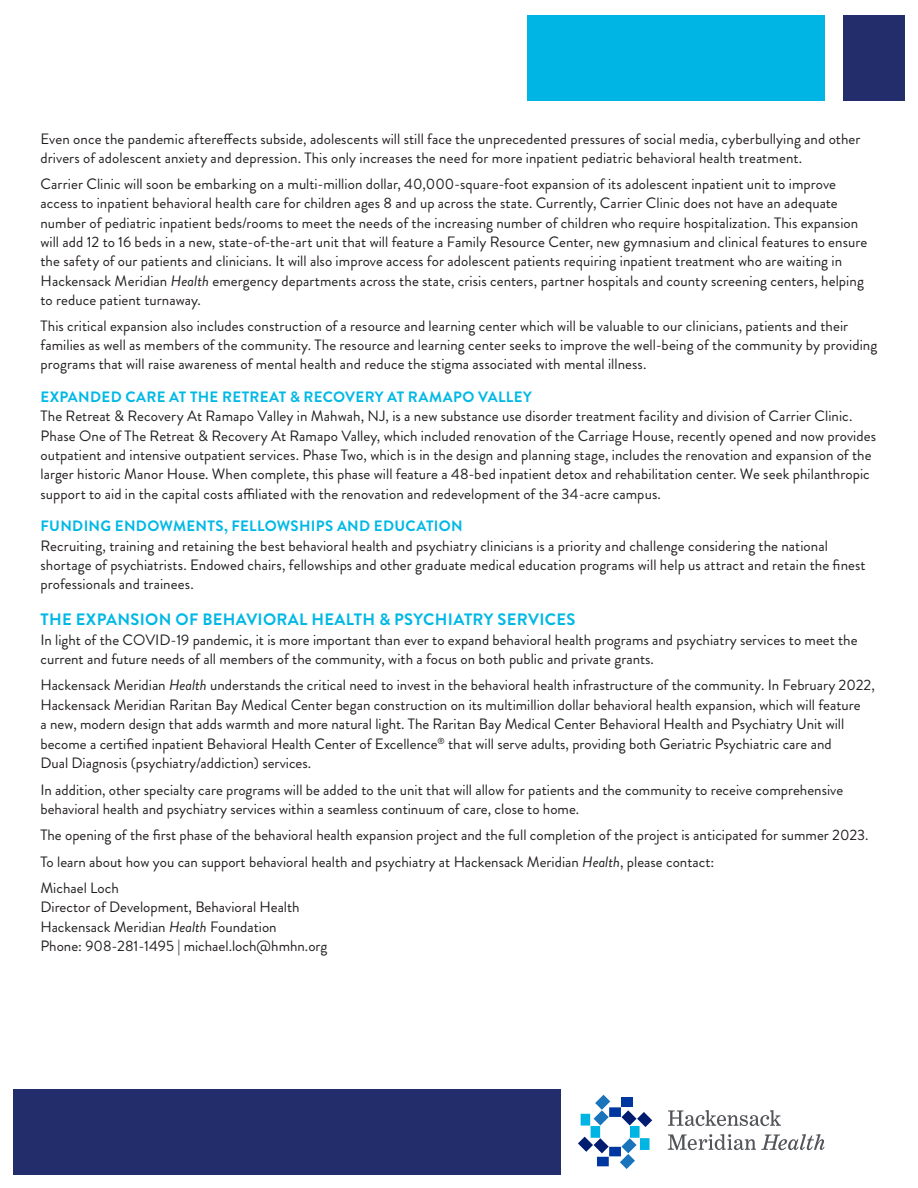
<style>
.page{position:relative;width:918px;height:1188px;background:#fff}
.page>*{position:absolute;margin:0;border:0;box-sizing:border-box;transform-origin:0 0}
.t1{font:700 16.5px "Brandon Grotesque";letter-spacing:.02em;color:#00b8e5}
.t2{font:15px/19.2px "Brandon Grotesque";color:#231f20}
.t3{font:700 15px "Brandon Grotesque";letter-spacing:.02em;color:#00b8e5}
.s1{font-style:italic}
</style>
<div class="page">
<div style="left:843px;top:15px;width:61px;height:85px;background:#242d6b"></div>
<div style="left:527px;top:15px;width:298px;height:85px;background:#00b4e3"></div>
<div style="left:609px;top:1107px;width:12px;height:10px;background:#0036a0"></div>
<div style="left:621px;top:1097px;width:12px;height:10px;background:#0036a0"></div>
<svg style="left:594px;top:1095px;width:16px;height:30px"></svg>
<div style="left:591px;top:1126px;width:9px;height:12px;background:#00b4e3"></div>
<div style="left:581px;top:1114px;width:9px;height:12px;background:#00b4e3"></div>
<svg style="left:578px;top:1137px;width:31px;height:16px"></svg>
<div style="left:609px;top:1147px;width:12px;height:9px;background:#0036a0"></div>
<div style="left:597px;top:1157px;width:12px;height:9px;background:#0036a0"></div>
<svg style="left:620px;top:1138px;width:17px;height:31px"></svg>
<div style="left:640px;top:1138px;width:10px;height:12px;background:#00b4e3"></div>
<div style="left:630px;top:1126px;width:10px;height:12px;background:#00b4e3"></div>
<svg style="left:621px;top:1110px;width:31px;height:17px"></svg>
<svg style="left:668px;top:1110px;width:113px;height:16px"></svg>
<svg style="left:668px;top:1134px;width:157px;height:16px"></svg>
<div style="left:14px;top:1089px;width:547px;height:86px;background:#242d6b"></div>
<p class="t2" style="left:40px;top:129px;width:822px">Even once the pandemic aftereffects subside, adolescents will still face the unprecedented pressures of social media, cyberbullying and other drivers of adolescent anxiety and depression. This only increases the need for more inpatient pediatric behavioral health treatment.</p>
<p class="t2" style="left:40px;top:175px;width:828px">Carrier Clinic will soon be embarking on a multi-million dollar, 40,000-square-foot expansion of its adolescent inpatient unit to improve access to inpatient behavioral health care for children ages 8 and up across the state. Currently, Carrier Clinic does not have an adequate number of pediatric inpatient beds/rooms to meet the needs of the increasing number of children who require hospitalization. This expansion will add 12 to 16 beds in a new, state-of-the-art unit that will feature a Family Resource Center, new gymnasium and clinical features to ensure the safety of our patients and clinicians. It will also improve access for adolescent patients requiring inpatient treatment who are waiting in Hackensack Meridian <span class="s1">Health</span> emergency departments across the state, crisis centers, partner hospitals and county screening centers, helping to reduce patient turnaway.</p>
<p class="t2" style="left:40px;top:316px;width:838px">This critical expansion also includes construction of a resource and learning center which will be valuable to our clinicians, patients and their families as well as members of the community. The resource and learning center seeks to improve the well-being of the community by providing programs that will raise awareness of mental health and reduce the stigma associated with mental illness.</p>
<p class="t3" style="left:41px;top:387px;width:493px">EXPANDED CARE AT THE RETREAT &amp; RECOVERY AT RAMAPO VALLEY</p>
<p class="t2" style="left:40px;top:407px;width:837px">The Retreat &amp; Recovery At Ramapo Valley in Mahwah, NJ, is a new substance use disorder treatment facility and division of Carrier Clinic.<br>Phase One of The Retreat &amp; Recovery At Ramapo Valley, which included renovation of the Carriage House, recently opened and now provides outpatient and intensive outpatient services. Phase Two, which is in the design and planning stage, includes the renovation and expansion of the larger historic Manor House. When complete, this phase will feature a 48-bed inpatient detox and rehabilitation center. We seek philanthropic support to aid in the capital costs affiliated with the renovation and redevelopment of the 34-acre campus.</p>
<p class="t3" style="left:41px;top:516px;width:424px">FUNDING ENDOWMENTS, FELLOWSHIPS AND EDUCATION</p>
<p class="t2" style="left:40px;top:536px;width:827px">Recruiting, training and retaining the best behavioral health and psychiatry clinicians is a priority and challenge considering the national shortage of psychiatrists. Endowed chairs, fellowships and other graduate medical education programs will help us attract and retain the finest professionals and trainees.</p>
<p class="t1" style="left:41px;top:608px;width:536px">THE EXPANSION OF BEHAVIORAL HEALTH &amp; PSYCHIATRY SERVICES</p>
<p class="t2" style="left:40px;top:630px;width:819px">In light of the COVID-19 pandemic, it is more important than ever to expand behavioral health programs and psychiatry services to meet the current and future needs of all members of the community, with a focus on both public and private grants.</p>
<p class="t2" style="left:40px;top:676px;width:836px">Hackensack Meridian <span class="s1">Health</span> understands the critical need to invest in the behavioral health infrastructure of the community. In February 2022, Hackensack Meridian Raritan Bay Medical Center began construction on its multimillion dollar behavioral health expansion, which will feature<br>a new, modern design that adds warmth and more natural light. The Raritan Bay Medical Center Behavioral Health and Psychiatry Unit will become a certified inpatient Behavioral Health Center of Excellence<sup>®</sup> that will serve adults, providing both Geriatric Psychiatric care and<br>Dual Diagnosis (psychiatry/addiction) services.</p>
<p class="t2" style="left:40px;top:780px;width:804px">In addition, other specialty care programs will be added to the unit that will allow for patients and the community to receive comprehensive behavioral health and psychiatry services within a seamless continuum of care, close to home.</p>
<p class="t2" style="left:40px;top:826px;width:830px">The opening of the first phase of the behavioral health expansion project and the full completion of the project is anticipated for summer 2023.</p>
<p class="t2" style="left:40px;top:852px;width:675px">To learn about how you can support behavioral health and psychiatry at Hackensack Meridian <span class="s1">Health</span>, please contact:</p>
<p class="t2" style="left:40px;top:878px;width:288px">Michael Loch<br>Director of Development, Behavioral Health Hackensack Meridian <span class="s1">Health</span> Foundation<br>Phone: 908-281-1495 | michael.loch@hmhn.org</p>
</div>
